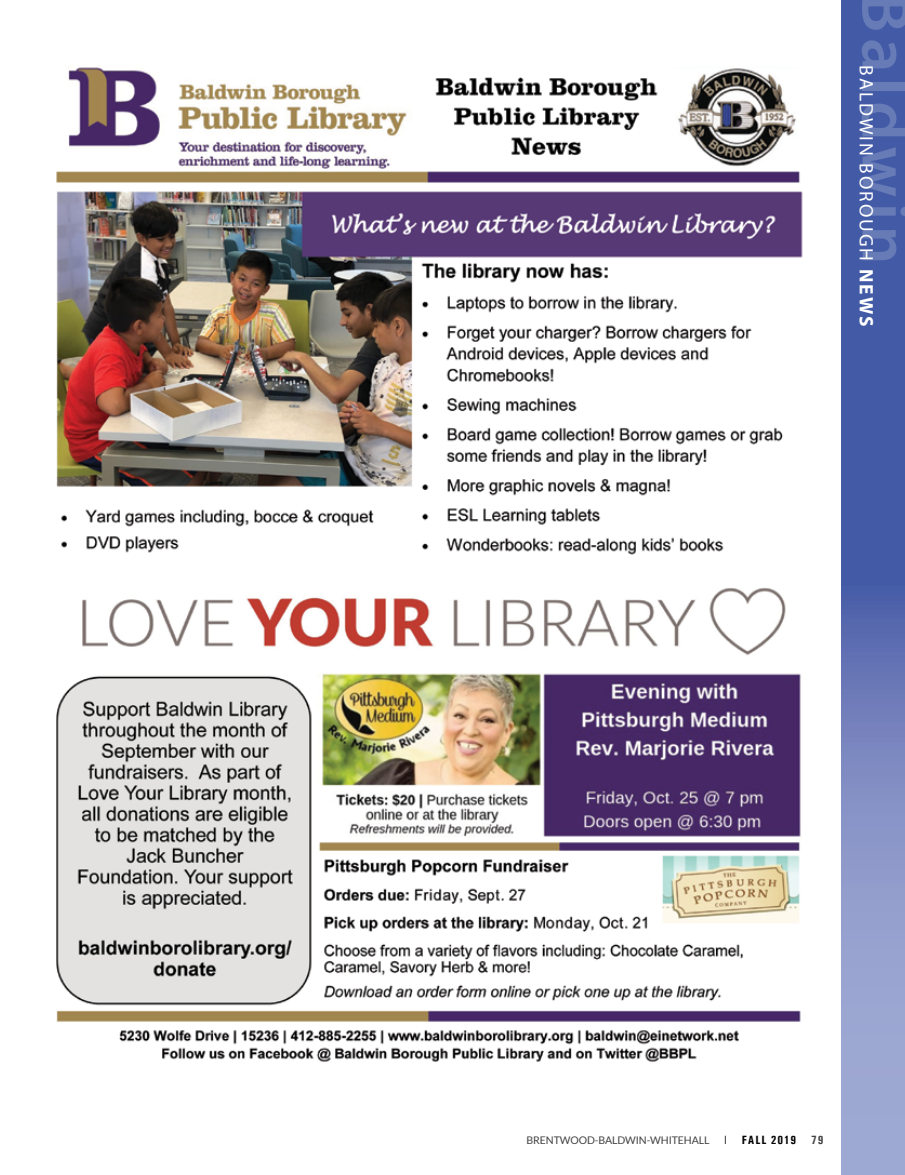
<style>
.page{position:relative;width:905px;height:1175px;background:#fff}
.page>*{position:absolute;margin:0;border:0;box-sizing:border-box;transform-origin:0 0}
.t1{font:600 68.1px "Myriad Pro";letter-spacing:.08em;color:#fff}
.t2{font:19.5px "Myriad Pro";letter-spacing:.1em;color:#fff}
.t3{font:700 condensed 12px "Univers";letter-spacing:.07em;color:#000}
.t4{font:10.5px "Lato";letter-spacing:-.01em;color:#414042}
.s1{font-weight:700}
.s2{color:#414042}
</style>
<div class="page">
<svg style="left:841px;top:0;width:63px;height:1174px;background:#6476b6"></svg>
<img style="left:56px;top:67px;width:747px;height:995px">
<h1 class="t1" style="left:928px;top:-7px;width:273px;rotate:90deg">Baldwin</h1>
<h2 class="t2" style="left:878px;top:65px;width:262px;rotate:90deg">BALDWIN BOROUGH <span class="s1">NEWS</span></h2>
<p class="t4" style="left:526px;top:1133px;width:184px">BRENTWOOD-BALDWIN-WHITEHALL</p>
<p class="t3" style="left:741px;top:1132px;width:83px">FALL 2019 <span class="s2">79</span></p>
</div>
